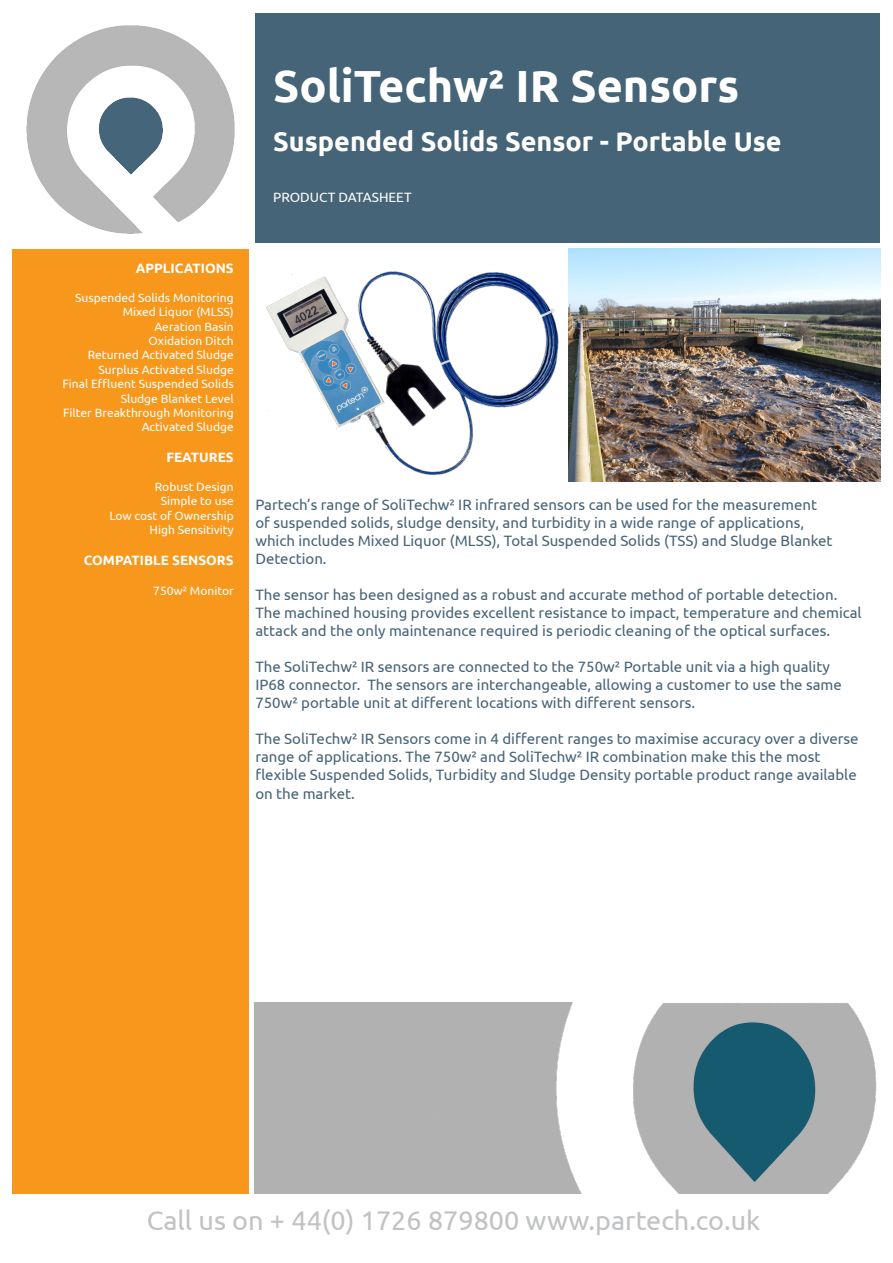
<style>
.page{position:relative;width:893px;height:1263px;background:#fff}
.page>*{position:absolute;margin:0;border:0;box-sizing:border-box;transform-origin:0 0}
.t1{font:700 45px "Ubuntu";color:#fff}
.t2{font:27px "Ubuntu";color:#c1c2c4}
.t3{font:700 27px "Ubuntu";color:#fff}
.t4{font:15px/18px "Ubuntu";color:#476377}
.t5{font:700 13.5px "Ubuntu";color:#fff}
.t6{font:13.5px "Ubuntu";color:#fff}
.t7{font:12px "Ubuntu";color:#fff}
</style>
<div class="page">
<img style="left:26px;top:25px;width:209px;height:209px">
<div style="left:255px;top:13px;width:624px;height:229px;background:#456477"></div>
<div style="left:12px;top:249px;width:237px;height:945px;background:#f7981d"></div>
<img style="left:255px;top:1003px;width:622px;height:190px">
<img style="left:266px;top:271px;width:293px;height:204px">
<img style="left:568px;top:249px;width:312px;height:232px">
<p class="t1" style="left:273px;top:59px;width:468px">SoliTechw² IR Sensors</p>
<p class="t3" style="left:273px;top:125px;width:510px">Suspended Solids Sensor - Portable Use</p>
<p class="t6" style="left:273px;top:189px;width:140px">PRODUCT DATASHEET</p>
<p class="t5" style="left:136px;top:260px;width:100px">APPLICATIONS</p>
<p class="t7" style="left:75px;top:290px;width:160px">Suspended Solids Monitoring</p>
<p class="t7" style="left:123px;top:305px;width:113px">Mixed Liquor (MLSS)</p>
<p class="t7" style="left:155px;top:319px;width:81px">Aeration Basin</p>
<p class="t7" style="left:149px;top:333px;width:87px">Oxidation Ditch</p>
<p class="t7" style="left:88px;top:348px;width:148px">Returned Activated Sludge</p>
<p class="t7" style="left:98px;top:362px;width:137px">Surplus Activated Sludge</p>
<p class="t7" style="left:62px;top:377px;width:173px">Final Effluent Suspended Solids</p>
<p class="t7" style="left:121px;top:391px;width:115px">Sludge Blanket Level</p>
<p class="t7" style="left:63px;top:405px;width:172px">Filter Breakthrough Monitoring</p>
<p class="t7" style="left:142px;top:420px;width:94px">Activated Sludge</p>
<p class="t5" style="left:166px;top:449px;width:69px">FEATURES</p>
<p class="t7" style="left:155px;top:479px;width:81px">Robust Design</p>
<p class="t7" style="left:161px;top:494px;width:75px">Simple to use</p>
<p class="t7" style="left:110px;top:508px;width:126px">Low cost of Ownership</p>
<p class="t7" style="left:150px;top:522px;width:86px">High Sensitivity</p>
<p class="t5" style="left:84px;top:552px;width:151px">COMPATIBLE SENSORS</p>
<p class="t7" style="left:153px;top:584px;width:82px">750w² Monitor</p>
<p class="t4" style="left:255px;top:496px;width:579px">Partech’s range of SoliTechw² IR infrared sensors can be used for the measurement of suspended solids, sludge density, and turbidity in a wide range of applications, which includes Mixed Liquor (MLSS), Total Suspended Solids (TSS) and Sludge Blanket Detection.</p>
<p class="t4" style="left:255px;top:586px;width:608px">The sensor has been designed as a robust and accurate method of portable detection.<br>The machined housing provides excellent resistance to impact, temperature and chemical attack and the only maintenance required is periodic cleaning of the optical surfaces.</p>
<p class="t4" style="left:255px;top:658px;width:588px">The SoliTechw² IR sensors are connected to the 750w² Portable unit via a high quality<br>IP68 connector. The sensors are interchangeable, allowing a customer to use the same<br>750w² portable unit at different locations with different sensors.</p>
<p class="t4" style="left:255px;top:730px;width:605px">The SoliTechw² IR Sensors come in 4 different ranges to maximise accuracy over a diverse range of applications. The 750w² and SoliTechw² IR combination make this the most flexible Suspended Solids, Turbidity and Sludge Density portable product range available on the market.</p>
<p class="t2" style="left:147px;top:1204px;width:615px">Call us on + 44(0) 1726 879800 www.partech.co.uk</p>
</div>
